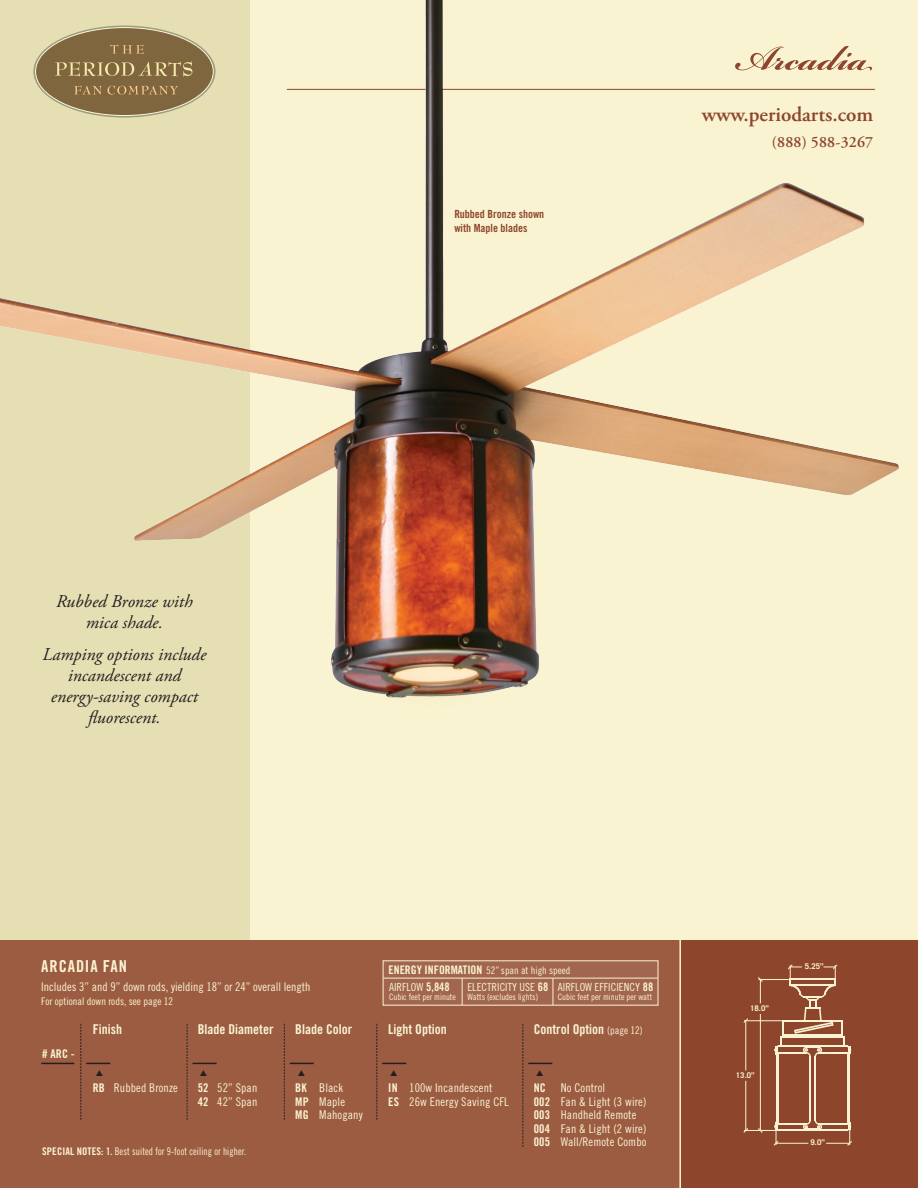
<style>
.page{position:relative;width:918px;height:1188px;background:#fff}
.page>*{position:absolute;margin:0;border:0;box-sizing:border-box;transform-origin:0 0}
.t1{font:700 53.1px "Bickham Script Pro";color:#8d462c}
.t2{font:600 21px "Adobe Garamond Pro";color:#8d462c}
.t3{font:italic 18px/21px "Adobe Garamond Pro";color:#231f20;text-align:center}
.t4{font:16.5px "Trade Gothic Bold Cond Twenty";letter-spacing:.05em;color:#faf3d2}
.t5{font:600 15.75px "Adobe Garamond Pro";letter-spacing:.01em;color:#8d462c}
.t6{font:13.5px "Trade Gothic Bold Cond Twenty";color:#faf3d2}
.t7{font:12px/13.5px "Trade Gothic Cond Eighteen";letter-spacing:.01em;color:#faf3d2}
.t8{font:12px "Trade Gothic Bold Cond Twenty";color:#faf3d2}
.t9{font:11.85px "Trade Gothic Bold Cond Twenty";color:#faf3d2}
.t10{font:11.25px "Trade Gothic Cond Eighteen";color:#faf3d2}
.t11{font:11.25px/14.2px "Trade Gothic Bold Cond Twenty";color:#8d462c}
.t12{font:10.5px "Trade Gothic Cond Eighteen";letter-spacing:.01em;color:#faf3d2;scale:.9 1}
.t13{font:10.5px "Trade Gothic Cond Eighteen";letter-spacing:.01em;color:#faf3d2}
.t14{font:10.35px "Trade Gothic Cond Eighteen";color:#faf3d2}
.t15{font:8.85px "Trade Gothic Cond Eighteen";color:#faf3d2}
.t16{font:700 7.8px "Trade Gothic";color:#faf3d3}
.s1{font-family:"Trade Gothic Cond Eighteen";font-size:10.5px}
.s2{font-family:"Trade Gothic Bold Cond Twenty"}
.s3{font-family:"Trade Gothic Bold Cond Twenty";font-size:11.85px}
.s4{font-family:"Trade Gothic Cond Eighteen";font-size:11.25px}
</style>
<div class="page">
<div style="left:0;top:0;width:918px;height:960px;background:#faf3d2"></div>
<div style="left:0;top:0;width:249px;height:941px;background:#e6dfb3"></div>
<div style="left:0;top:940px;width:707px;height:248px;background:#9b5c42"></div>
<div style="left:680px;top:940px;width:238px;height:248px;background:#8d462c"></div>
<hr style="left:679px;top:937px;width:2px;height:251px;background:#faf3d2">
<hr style="left:41px;top:1063px;width:33px;height:1px;background:#231f20">
<hr style="left:744px;top:1130px;width:32px;height:1px;background:#faf3d3">
<hr style="left:744px;top:1020px;width:39px;height:1px;background:#faf3d3">
<svg style="left:744px;top:1018px;width:4px;height:5px"></svg>
<hr style="left:745px;top:1021px;width:1px;height:49px;background:#faf3d3">
<hr style="left:745px;top:1081px;width:1px;height:50px;background:#faf3d3">
<hr style="left:759px;top:979px;width:30px;height:1px;background:#faf3d3">
<svg style="left:758px;top:977px;width:5px;height:26px"></svg>
<hr style="left:760px;top:1014px;width:1px;height:117px;background:#faf3d3">
<hr style="left:776px;top:1143px;width:32px;height:1px;background:#faf3d3">
<hr style="left:780px;top:1130px;width:67px;height:1px;background:#faf3d3">
<hr style="left:783px;top:1123px;width:24px;height:2px;background:#faf3d3">
<hr style="left:776px;top:1083px;width:2px;height:40px;background:#faf3d3">
<hr style="left:777px;top:1082px;width:2px;height:43px;background:#faf3d3">
<svg style="left:758px;top:1121px;width:26px;height:25px"></svg>
<hr style="left:810px;top:1056px;width:1px;height:65px;background:#faf3d3">
<hr style="left:815px;top:1056px;width:1px;height:65px;background:#faf3d3">
<hr style="left:848px;top:1083px;width:1px;height:40px;background:#faf3d3">
<hr style="left:847px;top:1082px;width:1px;height:43px;background:#faf3d3">
<svg style="left:803px;top:1120px;width:49px;height:26px"></svg>
<svg style="left:774px;top:965px;width:77px;height:118px"></svg>
<div style="left:383px;top:960px;width:276px;height:46px;background:#a1664d;border:1px solid #faf3d2"></div>
<hr style="left:383px;top:978px;width:275px;height:1px;background:#faf3d2">
<svg style="left:462px;top:978px;width:1px;height:27px"></svg>
<svg style="left:553px;top:978px;width:1px;height:27px"></svg>
<img style="left:0;top:0;width:899px;height:739px">
<svg style="left:80px;top:1024px;width:30px;height:96px"></svg>
<svg style="left:187px;top:1024px;width:30px;height:96px"></svg>
<svg style="left:284px;top:1024px;width:30px;height:96px"></svg>
<svg style="left:376px;top:1024px;width:30px;height:96px"></svg>
<svg style="left:523px;top:1024px;width:29px;height:123px"></svg>
<p class="t11" style="left:454px;top:207px;width:91px">Rubbed Bronze shown with Maple blades</p>
<h1 class="t1" style="left:734px;top:20px;width:140px">Arcadia</h1>
<h2 class="t2" style="left:702px;top:102px;width:173px">www.periodarts.com</h2>
<h3 class="t5" style="left:772px;top:133px;width:103px">(888) 588-3267</h3>
<h3 class="t3" style="left:56px;top:591px;width:138px">Rubbed Bronze with mica shade.</h3>
<h3 class="t3" style="left:43px;top:644px;width:165px">Lamping options include incandescent and energy-saving compact fluorescent.</h3>
<h3 class="t4" style="left:41px;top:956px;width:87px">ARCADIA FAN</h3>
<p class="t7" style="left:41px;top:980px;width:271px">Includes 3” and 9” down rods, yielding 18” or 24” overall length</p>
<p class="t13" style="left:41px;top:995px;width:133px">For optional down rods, see page 12</p>
<p class="t6" style="left:93px;top:1021px;width:31px">Finish</p>
<p class="t6" style="left:198px;top:1021px;width:77px">Blade Diameter</p>
<p class="t6" style="left:295px;top:1021px;width:58px">Blade Color</p>
<p class="t6" style="left:388px;top:1021px;width:60px">Light Option</p>
<p class="t6" style="left:534px;top:1021px;width:111px">Control Option <span class="s1">(page 12)</span></p>
<p class="t8" style="left:42px;top:1046px;width:34px"># ARC -</p>
<p class="t7" style="left:93px;top:1081px;width:87px"><span class="s2">RB</span> Rubbed Bronze</p>
<p class="t7" style="left:198px;top:1081px;width:61px"><span class="s2">52</span> 52” Span</p>
<p class="t7" style="left:295px;top:1081px;width:49px"><span class="s2">BK</span> Black</p>
<p class="t7" style="left:388px;top:1081px;width:106px"><span class="s2">IN</span> 100w Incandescent</p>
<p class="t7" style="left:534px;top:1081px;width:73px"><span class="s2">NC</span> No Control</p>
<p class="t7" style="left:198px;top:1095px;width:61px"><span class="s2">42</span> 42” Span</p>
<p class="t7" style="left:295px;top:1095px;width:51px"><span class="s2">MP</span> Maple</p>
<p class="t7" style="left:388px;top:1095px;width:122px"><span class="s2">ES</span> 26w Energy Saving CFL</p>
<p class="t7" style="left:534px;top:1095px;width:114px"><span class="s2">002</span> Fan &amp; Light (3 wire)</p>
<p class="t7" style="left:295px;top:1108px;width:69px"><span class="s2">MG</span> Mahogany</p>
<p class="t7" style="left:534px;top:1108px;width:114px"><span class="s2">003</span> Handheld Remote<br><span class="s2">004</span> Fan &amp; Light (2 wire)<br><span class="s2">005</span> Wall/Remote Combo</p>
<p class="t9" style="left:389px;top:963px;width:12px">Energ</p>
<p class="t9" style="left:417px;top:963px;width:18px">y Informa</p>
<p class="t14" style="left:463px;top:964px;width:109px"><span class="s3">tion</span> 52” span at high speed</p>
<p class="t10" style="left:389px;top:980px;width:62px">Airflow <span class="s3">5,848</span></p>
<p class="t15" style="left:389px;top:992px;width:68px">Cubic feet per minute</p>
<p class="t10" style="left:467px;top:980px;width:83px">Electricity Use <span class="s3">68</span></p>
<p class="t15" style="left:468px;top:992px;width:72px">Watts (excludes lights)</p>
<p class="t10" style="left:558px;top:980px;width:47px">Airflow Efficienc</p>
<p class="t9" style="left:635px;top:980px;width:20px"><span class="s4">y</span> 88</p>
<p class="t15" style="left:558px;top:992px;width:96px">Cubic feet per minute per watt</p>
<p class="t12" style="left:42px;top:1145px;width:228px"><span class="s2">SPECIAL NOTES: 1.</span> Best suited for 9-foot ceiling or higher.</p>
<p class="t16" style="left:750px;top:1003px;width:20px">18.0”</p>
<p class="t16" style="left:736px;top:1070px;width:20px">13.0”</p>
<p class="t16" style="left:805px;top:961px;width:20px">5.25”</p>
<p class="t16" style="left:811px;top:1137px;width:16px">9.0”</p>
</div>
